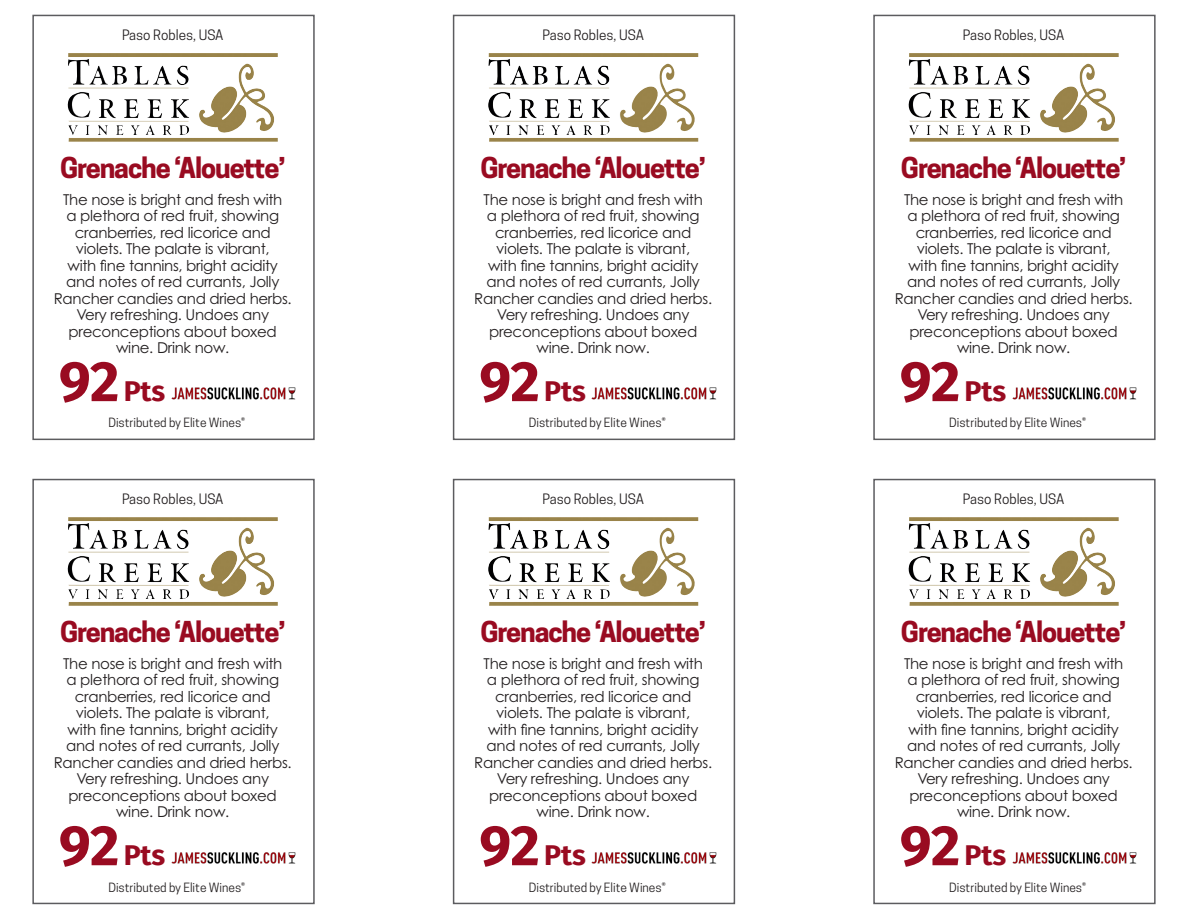
<style>
.page{position:relative;width:1188px;height:918px;background:#fff}
.page>*{position:absolute;margin:0;border:0;box-sizing:border-box;transform-origin:0 0}
.t1{font:700 28.5px "Fira Sans";letter-spacing:-.005em;color:#990b21}
.t2{font:700 27px "Cooper Hewitt";letter-spacing:-.04em;color:#990b21}
.t3{font:15px/16.5px "Century Gothic Pro";letter-spacing:-.02em;color:#231f20;text-align:center}
.t4{font:13.5px "Cooper Hewitt";color:#231f20}
.t5{font:12px "Cooper Hewitt";color:#231f20}
.s1{font-size:57px}
</style>
<div class="page">
<div style="left:32px;top:15px;width:283px;height:425px;border:2px solid #5c5c5f"></div>
<img style="left:171px;top:387px;width:125px;height:13px">
<img style="left:68px;top:53px;width:210px;height:82px">
<div style="left:32px;top:479px;width:283px;height:425px;border:2px solid #5c5c5f"></div>
<img style="left:171px;top:852px;width:125px;height:12px">
<img style="left:68px;top:517px;width:210px;height:82px">
<div style="left:453px;top:15px;width:282px;height:425px;border:2px solid #5c5c5f"></div>
<img style="left:591px;top:387px;width:126px;height:13px">
<img style="left:488px;top:53px;width:210px;height:82px">
<div style="left:453px;top:479px;width:282px;height:425px;border:2px solid #5c5c5f"></div>
<img style="left:591px;top:852px;width:126px;height:12px">
<img style="left:488px;top:517px;width:210px;height:82px">
<div style="left:873px;top:15px;width:283px;height:425px;border:2px solid #5c5c5f"></div>
<img style="left:1012px;top:387px;width:125px;height:13px">
<img style="left:909px;top:53px;width:210px;height:82px">
<div style="left:873px;top:479px;width:283px;height:425px;border:2px solid #5c5c5f"></div>
<img style="left:1012px;top:852px;width:125px;height:12px">
<img style="left:909px;top:517px;width:210px;height:82px">
<p class="t4" style="left:122px;top:27px;width:103px">Paso Robles, USA</p>
<p class="t2" style="left:60px;top:151px;width:227px">Grenache ‘Alouette’</p>
<p class="t3" style="left:54px;top:191px;width:239px">The nose is bright and fresh with<br>a plethora of red fruit, showing cranberries, red licorice and violets. The palate is vibrant,<br>with fine tannins, bright acidity and notes of red currants, Jolly<br>Rancher candies and dried herbs.<br>Very refreshing. Undoes any preconceptions about boxed wine. Drink now.</p>
<p class="t1" style="left:59px;top:367px;width:108px"><span class="s1">92</span>Pts</p>
<p class="t5" style="left:108px;top:416px;width:138px">Distributed by Elite Wines®</p>
<p class="t4" style="left:122px;top:491px;width:103px">Paso Robles, USA</p>
<p class="t2" style="left:60px;top:616px;width:227px">Grenache ‘Alouette’</p>
<p class="t3" style="left:54px;top:655px;width:239px">The nose is bright and fresh with<br>a plethora of red fruit, showing cranberries, red licorice and violets. The palate is vibrant,<br>with fine tannins, bright acidity and notes of red currants, Jolly<br>Rancher candies and dried herbs.<br>Very refreshing. Undoes any preconceptions about boxed wine. Drink now.</p>
<p class="t1" style="left:59px;top:831px;width:108px"><span class="s1">92</span>Pts</p>
<p class="t5" style="left:108px;top:880px;width:138px">Distributed by Elite Wines®</p>
<p class="t4" style="left:543px;top:27px;width:103px">Paso Robles, USA</p>
<p class="t2" style="left:480px;top:151px;width:227px">Grenache ‘Alouette’</p>
<p class="t3" style="left:474px;top:191px;width:239px">The nose is bright and fresh with<br>a plethora of red fruit, showing cranberries, red licorice and violets. The palate is vibrant,<br>with fine tannins, bright acidity and notes of red currants, Jolly<br>Rancher candies and dried herbs.<br>Very refreshing. Undoes any preconceptions about boxed wine. Drink now.</p>
<p class="t1" style="left:479px;top:367px;width:108px"><span class="s1">92</span>Pts</p>
<p class="t5" style="left:529px;top:416px;width:138px">Distributed by Elite Wines®</p>
<p class="t4" style="left:543px;top:491px;width:103px">Paso Robles, USA</p>
<p class="t2" style="left:480px;top:616px;width:227px">Grenache ‘Alouette’</p>
<p class="t3" style="left:474px;top:655px;width:239px">The nose is bright and fresh with<br>a plethora of red fruit, showing cranberries, red licorice and violets. The palate is vibrant,<br>with fine tannins, bright acidity and notes of red currants, Jolly<br>Rancher candies and dried herbs.<br>Very refreshing. Undoes any preconceptions about boxed wine. Drink now.</p>
<p class="t1" style="left:479px;top:831px;width:108px"><span class="s1">92</span>Pts</p>
<p class="t5" style="left:529px;top:880px;width:138px">Distributed by Elite Wines®</p>
<p class="t4" style="left:963px;top:27px;width:103px">Paso Robles, USA</p>
<p class="t2" style="left:901px;top:151px;width:227px">Grenache ‘Alouette’</p>
<p class="t3" style="left:895px;top:191px;width:239px">The nose is bright and fresh with<br>a plethora of red fruit, showing cranberries, red licorice and violets. The palate is vibrant,<br>with fine tannins, bright acidity and notes of red currants, Jolly<br>Rancher candies and dried herbs.<br>Very refreshing. Undoes any preconceptions about boxed wine. Drink now.</p>
<p class="t1" style="left:900px;top:367px;width:108px"><span class="s1">92</span>Pts</p>
<p class="t5" style="left:949px;top:416px;width:138px">Distributed by Elite Wines®</p>
<p class="t4" style="left:963px;top:491px;width:103px">Paso Robles, USA</p>
<p class="t2" style="left:901px;top:616px;width:227px">Grenache ‘Alouette’</p>
<p class="t3" style="left:895px;top:655px;width:239px">The nose is bright and fresh with<br>a plethora of red fruit, showing cranberries, red licorice and violets. The palate is vibrant,<br>with fine tannins, bright acidity and notes of red currants, Jolly<br>Rancher candies and dried herbs.<br>Very refreshing. Undoes any preconceptions about boxed wine. Drink now.</p>
<p class="t1" style="left:900px;top:831px;width:108px"><span class="s1">92</span>Pts</p>
<p class="t5" style="left:949px;top:880px;width:138px">Distributed by Elite Wines®</p>
</div>
